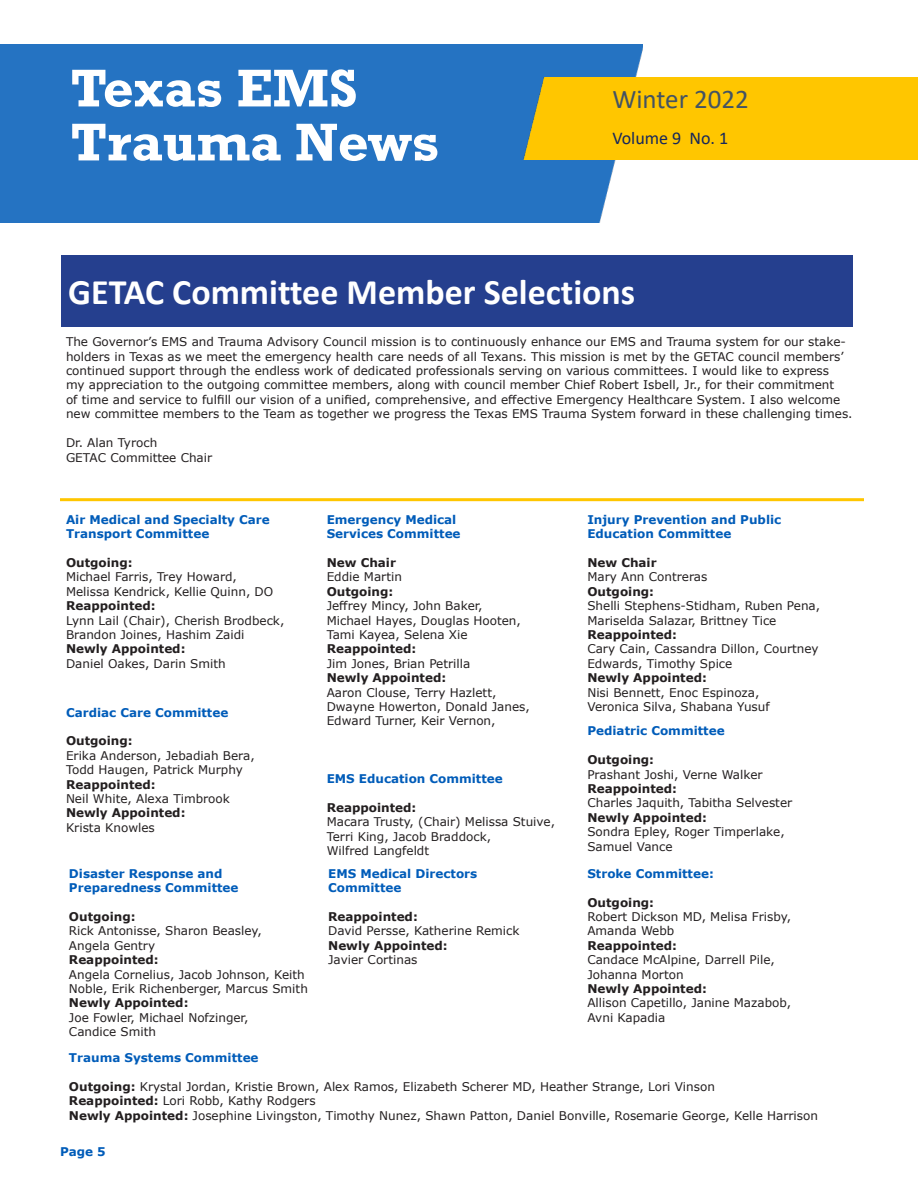
<style>
.page{position:relative;width:918px;height:1188px;background:#fff}
.page>*{position:absolute;margin:0;border:0;box-sizing:border-box;transform-origin:0 0}
.t1{font:700 54px/54px "Rockwell";color:#fff}
.News_list_sub{font:700 36px "Calibri";color:#fff}
.t2{font:27px "Calibri";color:#435363}
.t3{font:18px "Calibri";color:#16275b}
.t4{font:12px/14.4px "Verdana";color:#231f20}
.t5{font:700 12px/14.4px "Verdana";color:#005cb9}
.t6{font:700 12px "Verdana";color:#231f20}
.s1{font-weight:700}
</style>
<div class="page">
<div style="left:62px;top:255px;width:791px;height:71px;background:#253f8e"></div>
<hr style="left:60px;top:498px;width:804px;height:3px;background:#ffc600">
<div style="left:0;top:45px;width:643px;height:177px;background:#2573c2"></div>
<div style="left:519px;top:78px;width:399px;height:82px;background:#ffc600"></div>
<h1 class="t1" style="left:71px;top:61px;width:370px">Texas EMS<br>Trauma News</h1>
<h3 class="t2" style="left:612px;top:80px;width:138px">Winter 2022</h3>
<h3 class="t3" style="left:612px;top:126px;width:118px">Volume 9 No. 1</h3>
<p class="News_list_sub" style="left:68px;top:267px;width:569px">GETAC Committee Member Selections</p>
<p class="t4" style="left:66px;top:334px;width:788px">The Governor’s EMS and Trauma Advisory Council mission is to continuously enhance our EMS and Trauma system for our stake&shy;holders in Texas as we meet the emergency health care needs of all Texans. This mission is met by the GETAC council members’ continued support through the endless work of dedicated professionals serving on various committees. I would like to express<br>my appreciation to the outgoing committee members, along with council member Chief Robert Isbell, Jr., for their commitment<br>of time and service to fulfill our vision of a unified, comprehensive, and effective Emergency Healthcare System. I also welcome new committee members to the Team as together we progress the Texas EMS Trauma System forward in these challenging times.</p>
<p class="t4" style="left:66px;top:435px;width:148px;line-height:15.3px">Dr. Alan Tyroch<br>GETAC Committee Chair</p>
<p class="t5" style="left:66px;top:512px;width:205px">Air Medical and Specialty Care<br>Transport Committee</p>
<p class="t6" style="left:66px;top:554px;width:68px">Outgoing:</p>
<p class="t4" style="left:66px;top:570px;width:209px">Michael Farris, Trey Howard,<br>Melissa Kendrick, Kellie Quinn, DO</p>
<p class="t6" style="left:66px;top:597px;width:91px">Reappointed:</p>
<p class="t4" style="left:66px;top:613px;width:220px">Lynn Lail (Chair), Cherish Brodbeck,<br>Brandon Joines, Hashim Zaidi</p>
<p class="t6" style="left:66px;top:641px;width:121px">Newly Appointed:</p>
<p class="t4" style="left:66px;top:656px;width:161px">Daniel Oakes, Darin Smith</p>
<p class="t5" style="left:66px;top:705px;width:164px">Cardiac Care Committee</p>
<p class="t6" style="left:66px;top:733px;width:68px">Outgoing:</p>
<p class="t4" style="left:66px;top:748px;width:190px">Erika Anderson, Jebadiah Bera,<br>Todd Haugen, Patrick Murphy</p>
<p class="t6" style="left:66px;top:776px;width:91px">Reappointed:</p>
<p class="t4" style="left:66px;top:791px;width:165px">Neil White, Alexa Timbrook</p>
<p class="t6" style="left:66px;top:805px;width:121px">Newly Appointed:</p>
<p class="t4" style="left:66px;top:820px;width:90px">Krista Knowles</p>
<p class="t5" style="left:69px;top:866px;width:155px">Disaster Response and</p>
<p class="t5" style="left:69px;top:880px;width:171px">Preparedness Committee</p>
<p class="t6" style="left:69px;top:908px;width:68px">Outgoing:</p>
<p class="t4" style="left:69px;top:924px;width:194px">Rick Antonisse, Sharon Beasley,<br>Angela Gentry</p>
<p class="t6" style="left:69px;top:951px;width:91px">Reappointed:</p>
<p class="t4" style="left:69px;top:967px;width:240px">Angela Cornelius, Jacob Johnson, Keith<br>Noble, Erik Richenberger, Marcus Smith</p>
<p class="t6" style="left:69px;top:995px;width:121px">Newly Appointed:</p>
<p class="t4" style="left:69px;top:1010px;width:181px">Joe Fowler, Michael Nofzinger,<br>Candice Smith</p>
<p class="t5" style="left:327px;top:512px;width:131px">Emergency Medical</p>
<p class="t5" style="left:327px;top:526px;width:135px">Services Committee</p>
<p class="t6" style="left:327px;top:554px;width:71px">New Chair</p>
<p class="t4" style="left:327px;top:570px;width:77px">Eddie Martin</p>
<p class="t6" style="left:327px;top:583px;width:68px">Outgoing:</p>
<p class="t4" style="left:327px;top:599px;width:196px">Jeffrey Mincy, John Baker,<br>Michael Hayes, Douglas Hooten,<br>Tami Kayea, Selena Xie</p>
<p class="t6" style="left:327px;top:641px;width:91px">Reappointed:</p>
<p class="t4" style="left:327px;top:656px;width:145px">Jim Jones, Brian Petrilla</p>
<p class="t6" style="left:327px;top:669px;width:121px">Newly Appointed:</p>
<p class="t4" style="left:327px;top:685px;width:171px">Aaron Clouse, Terry Hazlett,</p>
<p class="t4" style="left:327px;top:699px;width:205px">Dwayne Howerton, Donald Janes,</p>
<p class="t4" style="left:327px;top:714px;width:170px">Edward Turner, Keir Vernon,</p>
<p class="t5" style="left:327px;top:771px;width:178px">EMS Education Committee</p>
<p class="t6" style="left:327px;top:799px;width:91px">Reappointed:</p>
<p class="t4" style="left:327px;top:815px;width:230px">Macara Trusty, (Chair) Melissa Stuive,<br>Terri King, Jacob Braddock,<br>Wilfred Langfeldt</p>
<p class="t5" style="left:328px;top:866px;width:151px">EMS Medical Directors</p>
<p class="t5" style="left:328px;top:880px;width:75px">Committee</p>
<p class="t6" style="left:328px;top:908px;width:91px">Reappointed:</p>
<p class="t4" style="left:328px;top:924px;width:193px">David Persse, Katherine Remick</p>
<p class="t6" style="left:328px;top:937px;width:121px">Newly Appointed:</p>
<p class="t4" style="left:328px;top:953px;width:91px">Javier Cortinas</p>
<p class="t5" style="left:587px;top:512px;width:195px">Injury Prevention and Public</p>
<p class="t5" style="left:587px;top:526px;width:145px">Education Committee</p>
<p class="t6" style="left:587px;top:554px;width:71px">New Chair</p>
<p class="t4" style="left:587px;top:570px;width:121px">Mary Ann Contreras</p>
<p class="t6" style="left:587px;top:583px;width:68px">Outgoing:</p>
<p class="t4" style="left:587px;top:599px;width:234px">Shelli Stephens-Stidham, Ruben Pena,<br>Mariselda Salazar, Brittney Tice</p>
<p class="t6" style="left:587px;top:626px;width:91px">Reappointed:</p>
<p class="t4" style="left:587px;top:642px;width:233px">Cary Cain, Cassandra Dillon, Courtney<br>Edwards, Timothy Spice<br><span class="s1">Newly Appointed:</span></p>
<p class="t4" style="left:587px;top:685px;width:184px">Nisi Bennett, Enoc Espinoza,<br>Veronica Silva, Shabana Yusuf</p>
<p class="t5" style="left:587px;top:724px;width:139px">Pediatric Committee</p>
<p class="t6" style="left:587px;top:751px;width:68px">Outgoing:</p>
<p class="t4" style="left:587px;top:767px;width:177px">Prashant Joshi, Verne Walker</p>
<p class="t6" style="left:587px;top:780px;width:91px">Reappointed:</p>
<p class="t4" style="left:587px;top:796px;width:206px">Charles Jaquith, Tabitha Selvester</p>
<p class="t6" style="left:587px;top:809px;width:121px">Newly Appointed:</p>
<p class="t4" style="left:587px;top:825px;width:199px">Sondra Epley, Roger Timperlake,<br>Samuel Vance</p>
<p class="t5" style="left:587px;top:866px;width:128px">Stroke Committee:</p>
<p class="t6" style="left:587px;top:894px;width:68px">Outgoing:</p>
<p class="t4" style="left:587px;top:909px;width:205px">Robert Dickson MD, Melisa Frisby,<br>Amanda Webb</p>
<p class="t6" style="left:587px;top:937px;width:91px">Reappointed:</p>
<p class="t4" style="left:587px;top:953px;width:189px">Candace McAlpine, Darrell Pile,<br>Johanna Morton</p>
<p class="t4" style="left:587px;top:981px;width:205px"><span class="s1">Newly Appointed:<br></span>Allison Capetillo, Janine Mazabob,<br>Avni Kapadia</p>
<p class="t5" style="left:69px;top:1050px;width:191px">Trauma Systems Committee</p>
<p class="t4" style="left:69px;top:1079px;width:648px"><span class="s1">Outgoing:</span> Krystal Jordan, Kristie Brown, Alex Ramos, Elizabeth Scherer MD, Heather Strange, Lori Vinson</p>
<p class="t4" style="left:69px;top:1094px;width:248px"><span class="s1">Reappointed:</span> Lori Robb, Kathy Rodgers</p>
<p class="t4" style="left:69px;top:1108px;width:751px"><span class="s1">Newly Appointed:</span> Josephine Livingston, Timothy Nunez, Shawn Patton, Daniel Bonville, Rosemarie George, Kelle Harrison</p>
<p class="t5" style="left:60px;top:1144px;width:47px">Page 5</p>
</div>
